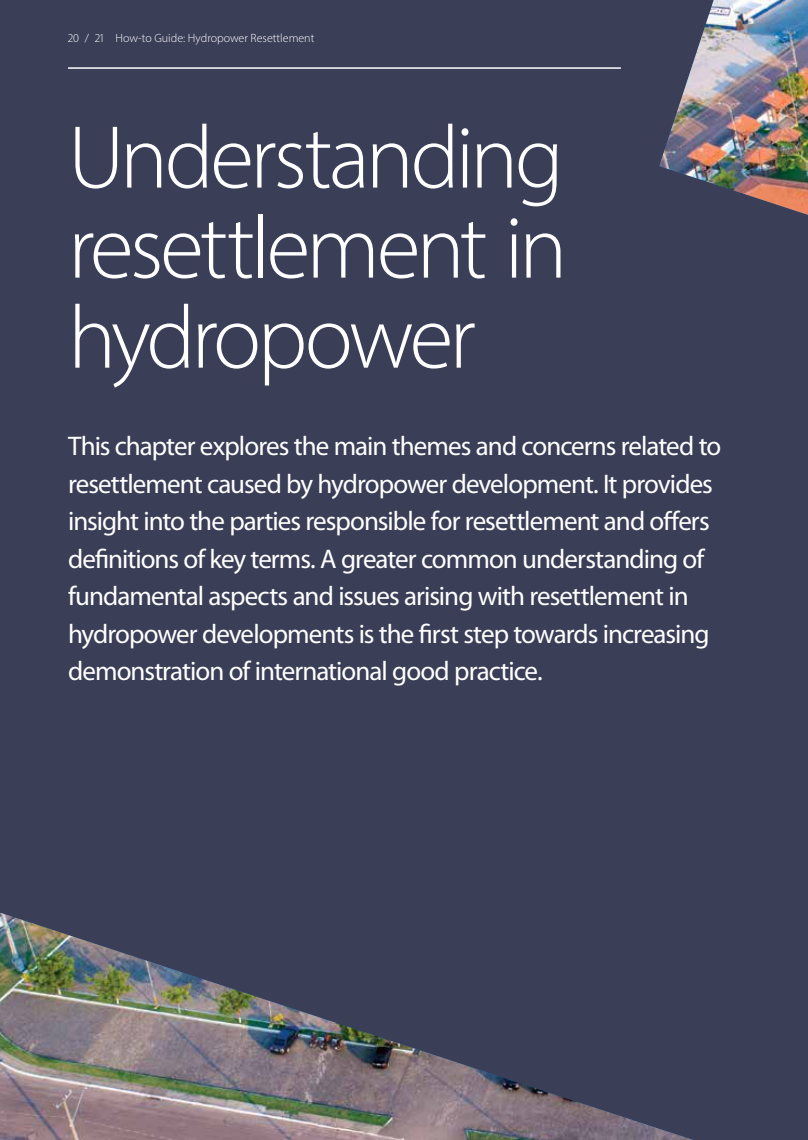
<style>
.page{position:relative;width:808px;height:1140px;background:#3a3e57}
.page>*{position:absolute;margin:0;border:0;box-sizing:border-box;transform-origin:0 0}
.t1{font:300 90px/90px "Myriad Pro";letter-spacing:-.045em;color:#fff;text-align:justify}
.t2{font:27px/37.5px "Myriad Pro";letter-spacing:-.035em;color:#fff}
.t3{font:300 12px "Myriad Pro";color:#fff}
</style>
<div class="page">
<img style="left:659px;top:0;width:149px;height:215px">
<hr style="left:68px;top:67px;width:553px;height:2px;background:#fff">
<img style="left:0;top:912px;width:693px;height:228px">
<p class="t3" style="left:68px;top:31px;width:248px">20 / 21 How-to Guide: Hydropower Resettlement</p>
<h1 class="t1" style="left:68px;top:112px;width:501px">Understanding resettlement in hydropower</h1>
<p class="t2" style="left:68px;top:427px;width:655px">This chapter explores the main themes and concerns related to resettlement caused by hydropower development. It provides insight into the parties responsible for resettlement and offers definitions of key terms. A greater common understanding of fundamental aspects and issues arising with resettlement in hydropower developments is the first step towards increasing demonstration of international good practice.</p>
</div>
